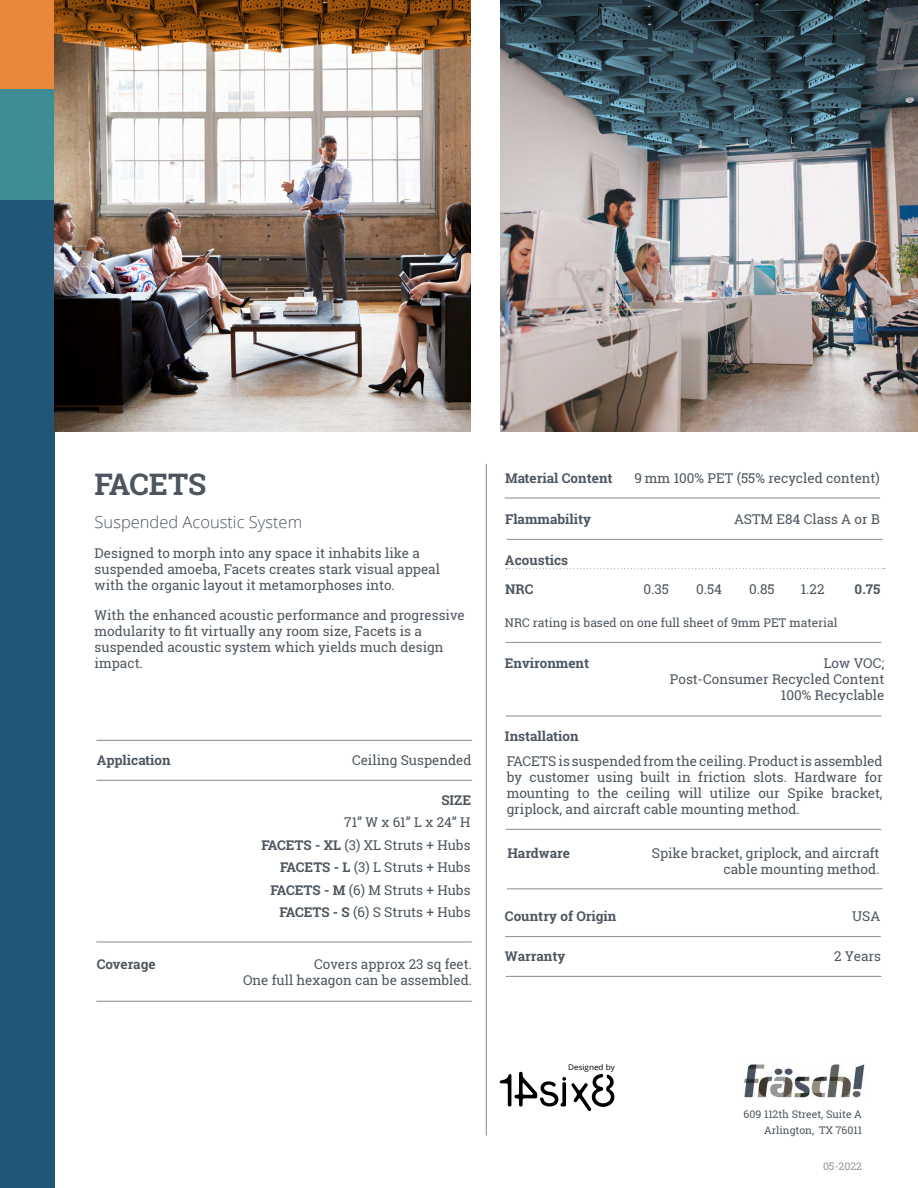
<style>
.page{position:relative;width:918px;height:1188px;background:#fff}
.page>*{position:absolute;margin:0;border:0;box-sizing:border-box;transform-origin:0 0}
.t1{font:700 30px "Roboto Slab";letter-spacing:-.005em;color:#4d565f}
.t2{font:300 16.5px "Open Sans";color:#4d565f}
.t3{font:13.5px/16.2px "Roboto Slab";color:#4d565f;text-align:right}
.t4{font:700 13.5px "Roboto Slab";color:#4d565f}
.t5{font:12px "Roboto Slab";color:#4d565f}
.t6{font:10.5px/15.6px "Roboto Slab";color:#4d565f;text-align:right}
.t7{font:10.5px "Roboto Slab";color:#95969d}
.t8{font:7.8px "Open Sans";color:#000101;scale:1.04 1}
.s1{font-weight:700}
</style>
<div class="page">
<div style="left:0;top:0;width:54px;height:1188px;background:#225676"></div>
<div style="left:0;top:2px;width:54px;height:198px;background:#3e8c95"></div>
<div style="left:0;top:0;width:54px;height:89px;background:#ea873b"></div>
<hr style="left:97px;top:740px;width:375px;height:1px;background:#95969d">
<hr style="left:486px;top:464px;width:1px;height:671px;background:#95969d">
<hr style="left:97px;top:780px;width:375px;height:1px;background:#95969d">
<hr style="left:506px;top:936px;width:374px;height:1px;background:#95969d">
<hr style="left:506px;top:976px;width:375px;height:1px;background:#95969d">
<hr style="left:506px;top:642px;width:375px;height:1px;background:#95969d">
<svg style="left:506px;top:568px;width:379px;height:1px"></svg>
<hr style="left:506px;top:715px;width:375px;height:2px;background:#95969d">
<hr style="left:506px;top:829px;width:375px;height:1px;background:#95969d">
<hr style="left:97px;top:941px;width:375px;height:2px;background:#95969d">
<hr style="left:505px;top:497px;width:375px;height:2px;background:#95969d">
<hr style="left:507px;top:888px;width:375px;height:1px;background:#95969d">
<hr style="left:97px;top:1001px;width:375px;height:1px;background:#95969d">
<img style="left:743px;top:1064px;width:122px;height:34px">
<hr style="left:507px;top:539px;width:375px;height:1px;background:#95969d">
<svg style="left:500px;top:1072px;width:114px;height:39px"></svg>
<img style="left:501px;top:0;width:417px;height:432px">
<img style="left:54px;top:0;width:417px;height:431px">
<h1 class="t1" style="left:95px;top:472px;width:113px">FACETS</h1>
<p class="t2" style="left:95px;top:515px;width:209px">Suspended Acoustic System</p>
<p class="t3" style="left:95px;top:546px;width:347px;text-align:left">Designed to morph into any space it inhabits like a suspended amoeba, Facets creates stark visual appeal with the organic layout it metamorphoses into.</p>
<p class="t3" style="left:95px;top:608px;width:372px;text-align:left">With the enhanced acoustic performance and progressive modularity to fit virtually any room size, Facets is a suspended acoustic system which yields much design impact.</p>
<p class="t4" style="left:97px;top:755px;width:76px">Application</p>
<p class="t4" style="left:97px;top:958px;width:60px">Coverage</p>
<p class="t3" style="left:352px;top:753px;width:121px">Ceiling Suspended</p>
<p class="t4" style="left:441px;top:795px;width:31px">SIZE</p>
<p class="t3" style="left:261px;top:812px;width:211px;line-height:22.5px">71” W x 61” L x 24” H<br><span class="s1">FACETS - XL</span> (3) XL Struts + Hubs<br><span class="s1">FACETS - L</span> (3) L Struts + Hubs<br><span class="s1">FACETS - M</span> (6) M Struts + Hubs<br><span class="s1">FACETS - S</span> (6) S Struts + Hubs</p>
<p class="t3" style="left:243px;top:957px;width:231px">Covers approx 23 sq feet.<br>One full hexagon can be assembled.</p>
<p class="t4" style="left:505px;top:472px;width:109px">Material Content</p>
<p class="t4" style="left:505px;top:514px;width:88px">Flammability</p>
<p class="t4" style="left:505px;top:555px;width:65px">Acoustics</p>
<p class="t3" style="left:634px;top:470px;width:247px">9 mm 100% PET (55% recycled content)</p>
<p class="t3" style="left:734px;top:512px;width:147px">ASTM E84 Class A or B</p>
<p class="t4" style="left:505px;top:583px;width:30px">NRC</p>
<p class="t3" style="left:644px;top:582px;width:27px">0.35</p>
<p class="t3" style="left:696px;top:582px;width:27px">0.54</p>
<p class="t3" style="left:749px;top:582px;width:27px">0.85</p>
<p class="t3" style="left:801px;top:582px;width:25px">1.22</p>
<p class="t4" style="left:855px;top:584px;width:27px">0.75</p>
<p class="t5" style="left:505px;top:618px;width:334px">NRC rating is based on one full sheet of 9mm PET material</p>
<p class="t4" style="left:505px;top:658px;width:86px">Environment</p>
<p class="t4" style="left:505px;top:731px;width:75px">Installation</p>
<p class="t3" style="left:670px;top:656px;width:216px">Low VOC;<br>Post-Consumer Recycled Content<br>100% Recyclable</p>
<p class="t3" style="left:507px;top:754px;width:377px;text-align:justify">FACETS is suspended from the ceiling. Product is assembled by customer using built in friction slots. Hardware for mounting to the ceiling will utilize our Spike bracket, griplock, and aircraft cable mounting method.</p>
<p class="t4" style="left:507px;top:848px;width:64px">Hardware</p>
<p class="t3" style="left:652px;top:846px;width:229px">Spike bracket, griplock, and aircraft cable mounting method.</p>
<p class="t4" style="left:505px;top:911px;width:113px">Country of Origin</p>
<p class="t3" style="left:852px;top:910px;width:30px">USA</p>
<p class="t4" style="left:505px;top:951px;width:62px">Warranty</p>
<p class="t3" style="left:834px;top:949px;width:48px">2 Years</p>
<p class="t8" style="left:568px;top:1064px;width:46px">Designed by</p>
<p class="t6" style="left:744px;top:1108px;width:120px">609 112th Street, Suite A<br>Arlington, TX 76011</p>
<p class="t7" style="left:823px;top:1162px;width:40px">05-2022</p>
</div>
